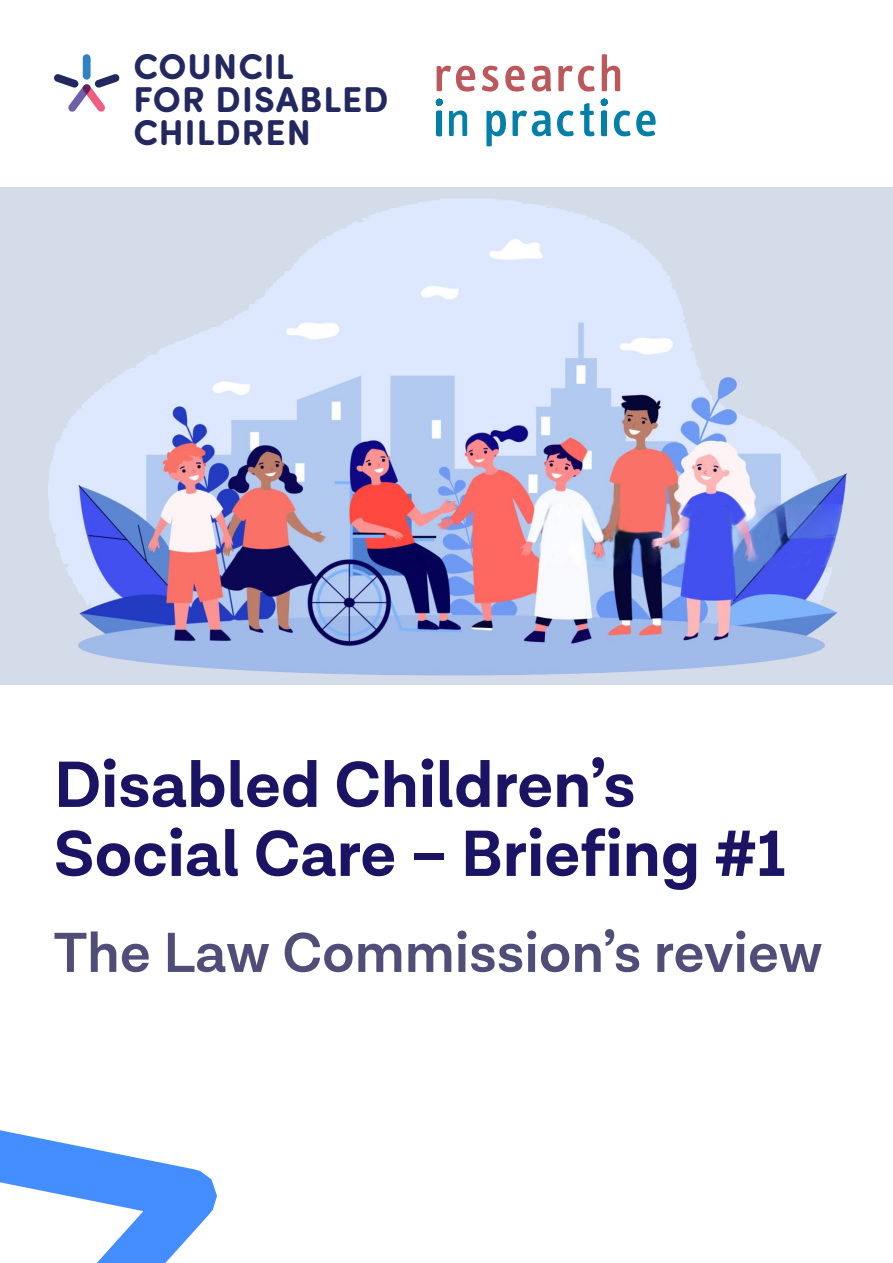
<style>
.page{position:relative;width:893px;height:1263px;background:#fff}
.page>*{position:absolute;margin:0;border:0;box-sizing:border-box;transform-origin:0 0}
._4_Heading{font:700 66px/69px "Lota Grotesque Alt 1";color:#1b1464}
._4_Heading-2{font:600 57px "Lota Grotesque Alt 2";color:#514d79}
.t1{font:700 36px "Sofia Pro Soft";letter-spacing:.03em;color:#242861}
</style>
<div class="page">
<img style="left:0;top:187px;width:893px;height:498px">
<svg style="left:0;top:1130px;width:217px;height:133px"></svg>
<svg style="left:437px;top:54px;width:183px;height:38px"></svg>
<svg style="left:436px;top:99px;width:220px;height:47px"></svg>
<div style="left:83px;top:54px;width:8px;height:26px;background:#3082c4;border-radius:4px"></div>
<svg style="left:54px;top:74px;width:66px;height:38px"></svg>
<p class="t1" style="left:134px;top:40px;width:162px">COUNCIL</p>
<p class="t1" style="left:134px;top:73px;width:257px">FOR DISABLED</p>
<p class="t1" style="left:134px;top:106px;width:179px">CHILDREN</p>
<p class="_4_Heading" style="left:54px;top:752px;width:733px">Disabled Children’s<br>Social Care – Briefing #1</p>
<p class="_4_Heading-2" style="left:54px;top:920px;width:770px">The Law Commission’s review</p>
</div>
